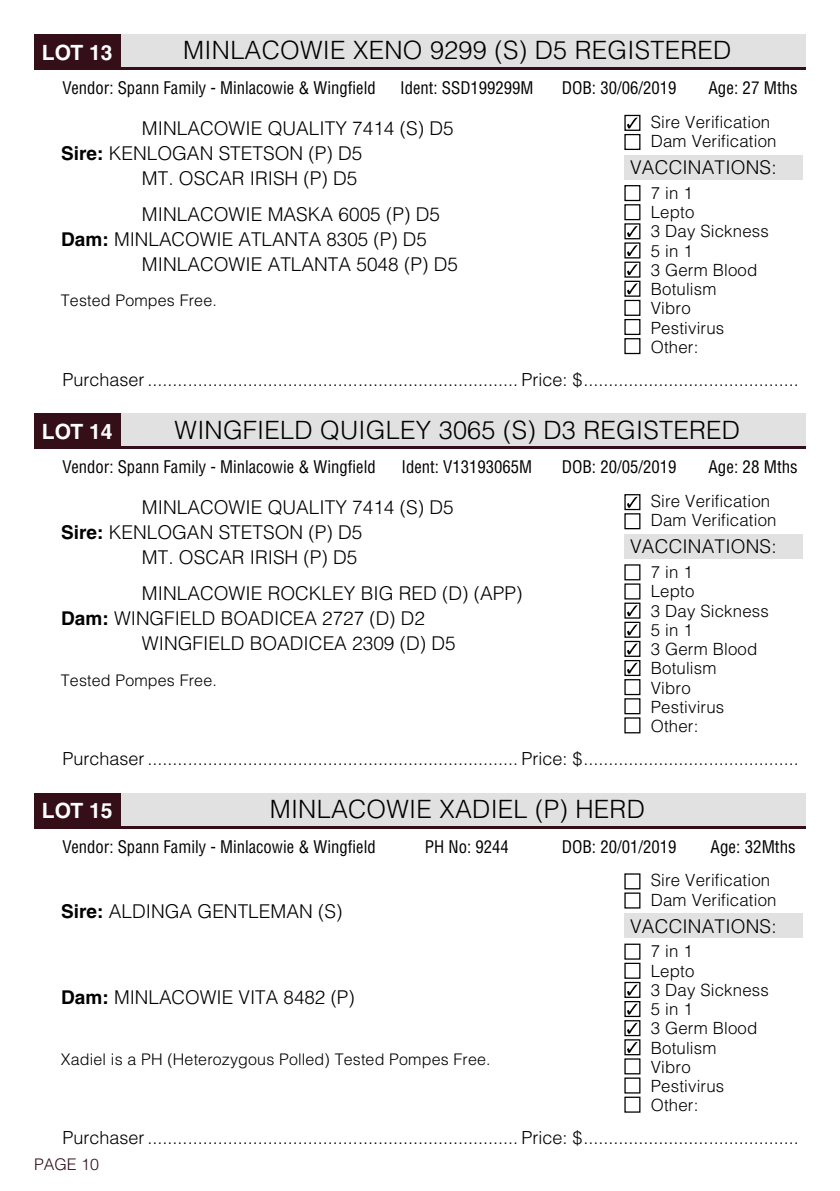
<style>
.page{position:relative;width:840px;height:1191px;background:#fff}
.page>*{position:absolute;margin:0;border:0;box-sizing:border-box;transform-origin:0 0}
.t1{font:300 25.2px "Helvetica";letter-spacing:.01em;color:#000}
.t2{font:700 21px "Helvetica";color:#fff}
.t3{font:300 19px "Helvetica";color:#000}
.t4{font:300 18px "Helvetica";color:#000}
.t5{font:condensed 17px "Helvetica";color:#000}
.t6{font:300 16.8px/19.2px "Helvetica";letter-spacing:.01em;color:#000}
.t7{font:300 16px "Helvetica";letter-spacing:.01em;color:#000}
.t8{font:300 16px "Helvetica";color:#340f17}
.s1{font-weight:700}
</style>
<div class="page">
<div style="left:34px;top:34px;width:771px;height:35px;background:#e1e1e1"></div>
<div style="left:34px;top:34px;width:86px;height:35px;background:#340f17"></div>
<hr style="left:34px;top:67px;width:771px;height:3px;background:#340f17">
<div style="left:624px;top:338px;width:16px;height:16px;border:1px solid #000"></div>
<div style="left:624px;top:115px;width:16px;height:16px;border:1px solid #000"></div>
<svg style="left:627px;top:117px;width:10px;height:11px"></svg>
<div style="left:624px;top:134px;width:16px;height:16px;border:1px solid #000"></div>
<div style="left:624px;top:185px;width:16px;height:16px;border:1px solid #000"></div>
<div style="left:624px;top:204px;width:16px;height:16px;border:1px solid #000"></div>
<div style="left:624px;top:223px;width:16px;height:16px;border:1px solid #000"></div>
<svg style="left:627px;top:226px;width:10px;height:11px"></svg>
<div style="left:624px;top:242px;width:16px;height:16px;border:1px solid #000"></div>
<svg style="left:627px;top:245px;width:10px;height:11px"></svg>
<div style="left:624px;top:261px;width:16px;height:17px;border:1px solid #000"></div>
<svg style="left:627px;top:264px;width:10px;height:11px"></svg>
<div style="left:624px;top:281px;width:16px;height:16px;border:1px solid #000"></div>
<svg style="left:627px;top:283px;width:10px;height:11px"></svg>
<div style="left:624px;top:300px;width:16px;height:16px;border:1px solid #000"></div>
<div style="left:624px;top:319px;width:16px;height:16px;border:1px solid #000"></div>
<div style="left:624px;top:155px;width:178px;height:24px;background:#e1e1e1"></div>
<div style="left:34px;top:413px;width:771px;height:35px;background:#e1e1e1"></div>
<div style="left:34px;top:413px;width:86px;height:35px;background:#340f17"></div>
<hr style="left:34px;top:446px;width:771px;height:3px;background:#340f17">
<div style="left:624px;top:717px;width:16px;height:16px;border:1px solid #000"></div>
<div style="left:624px;top:494px;width:16px;height:16px;border:1px solid #000"></div>
<svg style="left:627px;top:497px;width:10px;height:11px"></svg>
<div style="left:624px;top:513px;width:16px;height:16px;border:1px solid #000"></div>
<div style="left:624px;top:564px;width:16px;height:16px;border:1px solid #000"></div>
<div style="left:624px;top:583px;width:16px;height:16px;border:1px solid #000"></div>
<div style="left:624px;top:602px;width:16px;height:16px;border:1px solid #000"></div>
<svg style="left:627px;top:605px;width:10px;height:11px"></svg>
<div style="left:624px;top:621px;width:16px;height:17px;border:1px solid #000"></div>
<svg style="left:627px;top:624px;width:10px;height:11px"></svg>
<div style="left:624px;top:641px;width:16px;height:16px;border:1px solid #000"></div>
<svg style="left:627px;top:643px;width:10px;height:11px"></svg>
<div style="left:624px;top:660px;width:16px;height:16px;border:1px solid #000"></div>
<svg style="left:627px;top:662px;width:10px;height:11px"></svg>
<div style="left:624px;top:679px;width:16px;height:16px;border:1px solid #000"></div>
<div style="left:624px;top:698px;width:16px;height:16px;border:1px solid #000"></div>
<div style="left:624px;top:534px;width:178px;height:25px;background:#e1e1e1"></div>
<div style="left:34px;top:792px;width:771px;height:35px;background:#e1e1e1"></div>
<div style="left:34px;top:792px;width:86px;height:35px;background:#340f17"></div>
<svg style="left:34px;top:825px;width:771px;height:3px"></svg>
<div style="left:624px;top:1096px;width:16px;height:16px;border:1px solid #000"></div>
<div style="left:624px;top:873px;width:16px;height:16px;border:1px solid #000"></div>
<div style="left:624px;top:892px;width:16px;height:16px;border:1px solid #000"></div>
<div style="left:624px;top:943px;width:16px;height:16px;border:1px solid #000"></div>
<div style="left:624px;top:962px;width:16px;height:16px;border:1px solid #000"></div>
<div style="left:624px;top:982px;width:16px;height:16px;border:1px solid #000"></div>
<svg style="left:627px;top:984px;width:10px;height:11px"></svg>
<div style="left:624px;top:1001px;width:16px;height:16px;border:1px solid #000"></div>
<svg style="left:627px;top:1003px;width:10px;height:11px"></svg>
<div style="left:624px;top:1020px;width:16px;height:16px;border:1px solid #000"></div>
<svg style="left:627px;top:1022px;width:10px;height:11px"></svg>
<div style="left:624px;top:1039px;width:16px;height:16px;border:1px solid #000"></div>
<svg style="left:627px;top:1042px;width:10px;height:10px"></svg>
<div style="left:624px;top:1058px;width:16px;height:16px;border:1px solid #000"></div>
<div style="left:624px;top:1077px;width:16px;height:16px;border:1px solid #000"></div>
<div style="left:624px;top:913px;width:178px;height:25px;background:#e1e1e1"></div>
<p class="t2" style="left:42px;top:39px;width:72px">LOT 13</p>
<h1 class="t1" style="left:183px;top:35px;width:79px">Minlacowie</h1>
<h1 class="t1" style="left:353px;top:35px;width:34px">Xeno</h1>
<h1 class="t1" style="left:430px;top:35px;width:302px">9299 (S) D5 REGISTERED</h1>
<p class="t5" style="left:62px;top:77px;width:314px">Vendor: Spann Family - Minlacowie &amp; Wingfield</p>
<p class="t5" style="left:400px;top:77px;width:135px">Ident: SSD199299M</p>
<p class="t5" style="left:561px;top:77px;width:116px">DOB: 30/06/2019</p>
<p class="t5" style="left:708px;top:77px;width:91px">Age: 27 Mths</p>
<p class="t3" style="left:142px;top:117px;width:313px">MINLACOWIE QUALITY 7414 (S) D5</p>
<p class="t3" style="left:61px;top:141px;width:302px"><span class="s1">Sire:</span> KENLOGAN STETSON (P) D5</p>
<p class="t3" style="left:142px;top:166px;width:217px">MT. OSCAR IRISH (P) D5</p>
<p class="t3" style="left:142px;top:202px;width:299px">MINLACOWIE MASKA 6005 (P) D5</p>
<p class="t3" style="left:61px;top:227px;width:367px"><span class="s1">Dam:</span> MINLACOWIE ATLANTA 8305 (P) D5</p>
<p class="t3" style="left:142px;top:252px;width:317px">MINLACOWIE ATLANTA 5048 (P) D5</p>
<p class="t7" style="left:61px;top:291px;width:157px">Tested Pompes Free.</p>
<p class="t6" style="left:650px;top:112px;width:127px">Sire Verification<br>Dam Verification</p>
<p class="t3" style="left:630px;top:155px;width:148px">VACCINATIONS:</p>
<p class="t6" style="left:650px;top:183px;width:120px">7 in 1<br>Lepto<br>3 Day Sickness<br>5 in 1<br>3 Germ Blood<br>Botulism<br>Vibro<br>Pestivirus<br>Other:</p>
<p class="t4" style="left:62px;top:368px;width:737px">Purchaser .......................................................................... Price: $...........................................</p>
<p class="t2" style="left:42px;top:418px;width:72px">LOT 14</p>
<h1 class="t1" style="left:174px;top:414px;width:37px">Wingfie</h1>
<h1 class="t1" style="left:280px;top:414px;width:461px">ld Quig ley 3065 (S) D3 REGISTERED</h1>
<p class="t5" style="left:62px;top:456px;width:314px">Vendor: Spann Family - Minlacowie &amp; Wingfield</p>
<p class="t5" style="left:401px;top:456px;width:132px">Ident: V13193065M</p>
<p class="t5" style="left:561px;top:456px;width:116px">DOB: 20/05/2019</p>
<p class="t5" style="left:708px;top:456px;width:91px">Age: 28 Mths</p>
<p class="t3" style="left:142px;top:496px;width:313px">MINLACOWIE QUALITY 7414 (S) D5</p>
<p class="t3" style="left:61px;top:520px;width:302px"><span class="s1">Sire:</span> KENLOGAN STETSON (P) D5</p>
<p class="t3" style="left:142px;top:545px;width:217px">MT. OSCAR IRISH (P) D5</p>
<p class="t3" style="left:142px;top:582px;width:382px">MINLACOWIE ROCKLEY BIG RED (D) (APP)</p>
<p class="t3" style="left:61px;top:606px;width:365px"><span class="s1">Dam:</span> WINGFIELD BOADICEA 2727 (D) D2</p>
<p class="t3" style="left:142px;top:631px;width:315px">WINGFIELD BOADICEA 2309 (D) D5</p>
<p class="t7" style="left:61px;top:670px;width:157px">Tested Pompes Free.</p>
<p class="t6" style="left:650px;top:491px;width:127px">Sire Verification<br>Dam Verification</p>
<p class="t3" style="left:630px;top:535px;width:148px">VACCINATIONS:</p>
<p class="t6" style="left:650px;top:562px;width:120px">7 in 1<br>Lepto<br>3 Day Sickness<br>5 in 1<br>3 Germ Blood<br>Botulism<br>Vibro<br>Pestivirus<br>Other:</p>
<p class="t4" style="left:62px;top:747px;width:737px">Purchaser .......................................................................... Price: $...........................................</p>
<p class="t2" style="left:42px;top:798px;width:72px">LOT 15</p>
<h1 class="t1" style="left:269px;top:793px;width:79px">Minlacowie</h1>
<h1 class="t1" style="left:439px;top:793px;width:31px">Xadie</h1>
<h1 class="t1" style="left:513px;top:793px;width:133px">l (P) HERD</h1>
<p class="t5" style="left:62px;top:836px;width:314px">Vendor: Spann Family - Minlacowie &amp; Wingfield</p>
<p class="t5" style="left:424px;top:836px;width:85px">PH No: 9244</p>
<p class="t5" style="left:561px;top:836px;width:116px">DOB: 20/01/2019</p>
<p class="t5" style="left:710px;top:836px;width:86px">Age: 32Mths</p>
<p class="t3" style="left:61px;top:900px;width:84px"><span class="s1">Sire:</span> Aldinga</p>
<p class="t3" style="left:197px;top:900px;width:28px">Gent</p>
<p class="t3" style="left:248px;top:900px;width:25px">leman</p>
<p class="t3" style="left:318px;top:900px;width:26px">(S)</p>
<p class="t3" style="left:61px;top:985px;width:111px"><span class="s1">Dam:</span> Minlacowie</p>
<p class="t3" style="left:238px;top:985px;width:22px">Vita</p>
<p class="t3" style="left:283px;top:985px;width:73px">8482 (P)</p>
<p class="t7" style="left:61px;top:1049px;width:431px">Xadiel is a PH (Heterozygous Polled) Tested Pompes Free.</p>
<p class="t6" style="left:650px;top:870px;width:127px">Sire Verification<br>Dam Verification</p>
<p class="t3" style="left:630px;top:914px;width:148px">VACCINATIONS:</p>
<p class="t6" style="left:650px;top:941px;width:120px">7 in 1<br>Lepto<br>3 Day Sickness<br>5 in 1<br>3 Germ Blood<br>Botulism<br>Vibro<br>Pestivirus<br>Other:</p>
<p class="t4" style="left:62px;top:1126px;width:737px">Purchaser .......................................................................... Price: $...........................................</p>
<p class="t8" style="left:34px;top:1153px;width:66px">PAGE 10</p>
</div>
